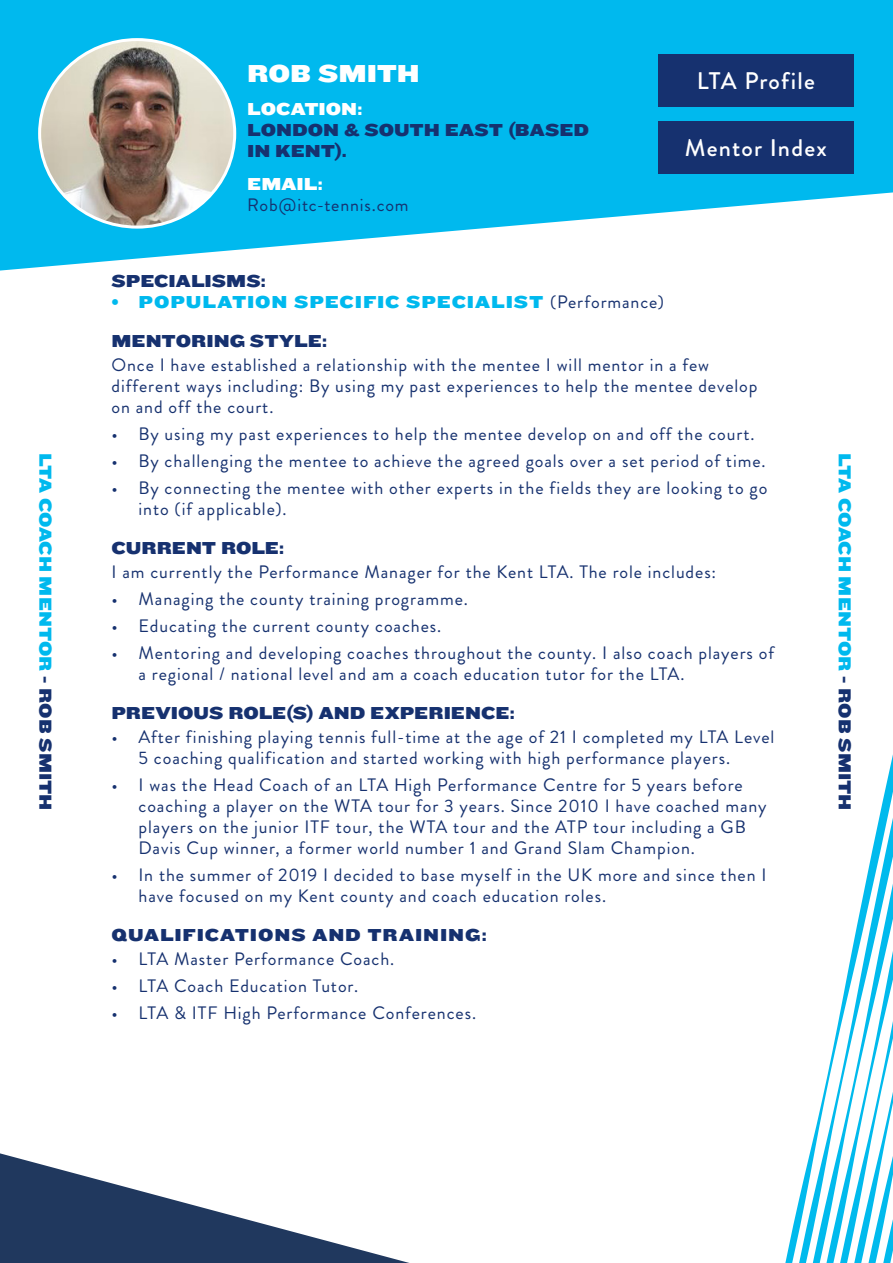
<style>
.page{position:relative;width:893px;height:1263px;background:#fff}
.page>*{position:absolute;margin:0;border:0;box-sizing:border-box;transform-origin:0 0}
.t1{font:25.5px "Knockout 73 Full Heviweight";letter-spacing:-.005em;color:#fff}
.t2{font:500 24px "Brandon Grotesque";letter-spacing:.05em;color:#fff}
.t3{font:18px/21px "Brandon Grotesque";letter-spacing:.05em;color:#16316f}
.t4{font:18px/21px "Knockout 73 Full Heviweight";color:#16316f}
.t5{font:18px "Knockout 73 Full Heviweight";color:#00b9ee}
.t6{font:18px "Knockout 73 Full Heviweight";letter-spacing:.05em;color:#00b9ee}
.t7{font:18px "Knockout 73 Full Heviweight";letter-spacing:.05em;color:#16316f}
.s1{color:#fff}
.s2{font-family:"Knockout 73 Full Heviweight";color:#fff}
.s3{font-family:"Brandon Grotesque";color:#16316f}
.s4{color:#16316f}
</style>
<div class="page">
<svg style="left:0;top:0;width:892px;height:271px;fill:#00b9ee"></svg>
<svg style="left:0;top:1153px;width:409px;height:110px"></svg>
<svg style="left:785px;top:1204px;width:13px;height:59px"></svg>
<svg style="left:798px;top:1149px;width:13px;height:114px"></svg>
<svg style="left:811px;top:1092px;width:13px;height:171px"></svg>
<svg style="left:824px;top:759px;width:68px;height:504px"></svg>
<img style="left:40px;top:40px;width:195px;height:187px">
<div style="left:658px;top:54px;width:195px;height:52px;background:#16316f"></div>
<div style="left:658px;top:122px;width:195px;height:52px;background:#16316f"></div>
<p class="t1" style="left:247px;top:55px;width:174px">ROB SMITH</p>
<p class="t4" style="left:247px;top:98px;width:343px"><span class="s1">LOCATION:<br></span>LONDON &amp; SOUTH EAST (BASED<br>IN KENT).</p>
<p class="t3" style="left:247px;top:174px;width:163px"><span class="s2">EMAIL:<br></span>Rob@itc-tennis.com</p>
<p class="t2" style="left:696px;top:64px;width:120px">LTA Profile</p>
<p class="t2" style="left:685px;top:131px;width:143px">Mentor Index</p>
<p class="t4" style="left:111px;top:270px;width:156px">SPECIALISMS:</p>
<p class="t6" style="left:111px;top:290px;width:554px">• POPULATION SPECIFIC SPECIALIST <span class="s3">(Performance)</span></p>
<p class="t4" style="left:111px;top:330px;width:217px">MENTORING STYLE:</p>
<p class="t3" style="left:111px;top:355px;width:647px">Once I have established a relationship with the mentee I will mentor in a few different ways including: By using my past experiences to help the mentee develop on and off the court.</p>
<p class="t3" style="left:111px;top:424px;width:644px">• By using my past experiences to help the mentee develop on and off the court.</p>
<p class="t3" style="left:111px;top:451px;width:655px">• By challenging the mentee to achieve the agreed goals over a set period of time.</p>
<p class="t3" style="left:138px;top:478px;width:630px;text-indent:-27px">• By connecting the mentee with other experts in the fields they are looking to go into (if applicable).</p>
<p class="t4" style="left:111px;top:537px;width:174px">CURRENT ROLE:</p>
<p class="t3" style="left:111px;top:562px;width:606px">I am currently the Performance Manager for the Kent LTA. The role includes:</p>
<p class="t3" style="left:111px;top:589px;width:358px">• Managing the county training programme.</p>
<p class="t3" style="left:111px;top:616px;width:331px">• Educating the current county coaches.</p>
<p class="t3" style="left:138px;top:643px;width:637px;text-indent:-27px">• Mentoring and developing coaches throughout the county. I also coach players of a regional / national level and am a coach education tutor for the LTA.</p>
<p class="t4" style="left:111px;top:702px;width:404px">PREVIOUS ROLE(S) AND EXPERIENCE:</p>
<p class="t3" style="left:138px;top:727px;width:637px;text-indent:-27px">• After finishing playing tennis full-time at the age of 21 I completed my LTA Level<br>5 coaching qualification and started working with high performance players.</p>
<p class="t3" style="left:138px;top:775px;width:629px;text-indent:-27px">• I was the Head Coach of an LTA High Performance Centre for 5 years before coaching a player on the WTA tour for 3 years. Since 2010 I have coached many players on the junior ITF tour, the WTA tour and the ATP tour including a GB Davis Cup winner, a former world number 1 and Grand Slam Champion.</p>
<p class="t3" style="left:138px;top:865px;width:629px;text-indent:-27px">• In the summer of 2019 I decided to base myself in the UK more and since then I have focused on my Kent county and coach education roles.</p>
<p class="t7" style="left:111px;top:923px;width:376px">QUALIFICATIONS AND TRAINING:</p>
<p class="t3" style="left:111px;top:949px;width:284px">• LTA Master Performance Coach.</p>
<p class="t3" style="left:111px;top:976px;width:248px">• LTA Coach Education Tutor.</p>
<p class="t3" style="left:111px;top:1003px;width:366px">• LTA &amp; ITF High Performance Conferences.</p>
<p class="t5" style="left:58px;top:453px;width:359px;rotate:90deg">LTA COACH MENTOR <span class="s4">- ROB SMITH</span></p>
<p class="t5" style="left:857px;top:453px;width:359px;rotate:90deg">LTA COACH MENTOR <span class="s4">- ROB SMITH</span></p>
</div>
